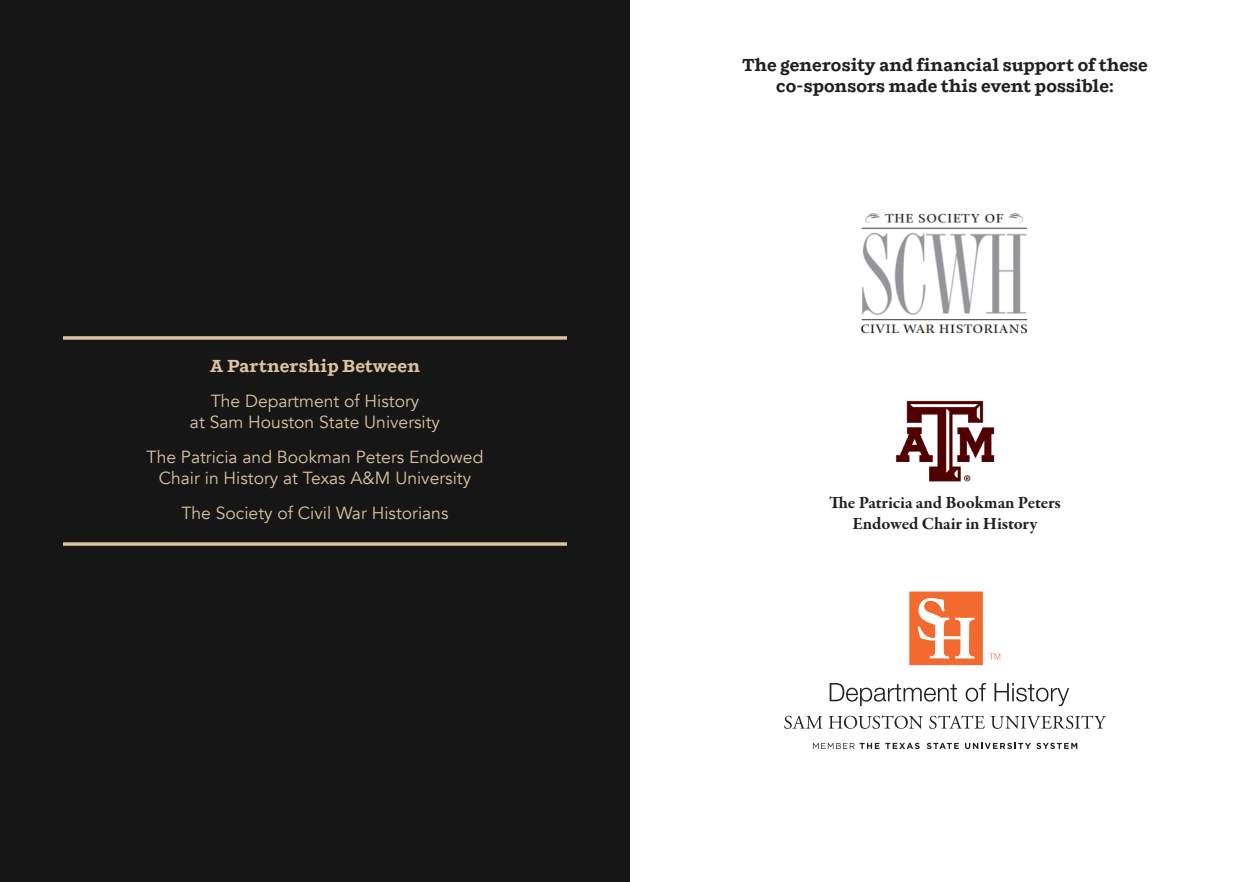
<style>
.page{position:relative;width:1260px;height:882px;background:#fff}
.page>*{position:absolute;margin:0;border:0;box-sizing:border-box;transform-origin:0 0}
.t1{font:17.5px "Avenir";color:#dcc3a1}
.t2{font:700 17.5px "Shift";color:#231f20}
.t3{font:700 17.5px/21px "Garamond Premr Pro";letter-spacing:-.005em;color:#231f20;text-align:center}
.t4{font:700 17.5px "Shift";color:#dcc3a1}
</style>
<div class="page">
<div style="left:0;top:0;width:630px;height:882px;background:#161616"></div>
<img style="left:861px;top:213px;width:167px;height:121px">
<div style="left:909px;top:592px;width:74px;height:73px;background:#f26a30"></div>
<svg style="left:918px;top:598px;width:56px;height:61px"></svg>
<svg style="left:989px;top:653px;width:11px;height:6px"></svg>
<svg style="left:784px;top:716px;width:38px;height:13px"></svg>
<svg style="left:829px;top:715px;width:94px;height:14px"></svg>
<svg style="left:929px;top:715px;width:56px;height:14px"></svg>
<svg style="left:991px;top:715px;width:115px;height:14px"></svg>
<svg style="left:927px;top:743px;width:32px;height:6px"></svg>
<svg style="left:965px;top:743px;width:112px;height:6px"></svg>
<svg style="left:813px;top:743px;width:66px;height:6px"></svg>
<svg style="left:885px;top:743px;width:35px;height:6px"></svg>
<svg style="left:830px;top:683px;width:127px;height:23px"></svg>
<svg style="left:966px;top:683px;width:20px;height:19px"></svg>
<svg style="left:995px;top:683px;width:74px;height:23px"></svg>
<img style="left:895px;top:400px;width:100px;height:82px">
<svg style="left:63px;top:336px;width:504px;height:4px;background:#c3ad8f"></svg>
<svg style="left:63px;top:542px;width:504px;height:4px;background:#c3ad8f"></svg>
<p class="t4" style="left:210px;top:355px;width:212px">A Partnership Between</p>
<p class="t1" style="left:211px;top:390px;width:210px">The Department of History</p>
<p class="t1" style="left:190px;top:411px;width:252px">at Sam Houston State University</p>
<p class="t1" style="left:147px;top:446px;width:338px">The Patricia and Bookman Peters Endowed</p>
<p class="t1" style="left:159px;top:467px;width:314px">Chair in History at Texas A&amp;M University</p>
<p class="t1" style="left:182px;top:502px;width:268px">The Society of Civil War Historians</p>
<p class="t2" style="left:742px;top:54px;width:407px">The generosity and financial support of these</p>
<p class="t2" style="left:776px;top:75px;width:339px">co-sponsors made this event possible:</p>
<p class="t3" style="left:829px;top:492px;width:233px">The Patricia and Bookman Peters<br>Endowed Chair in History</p>
</div>
